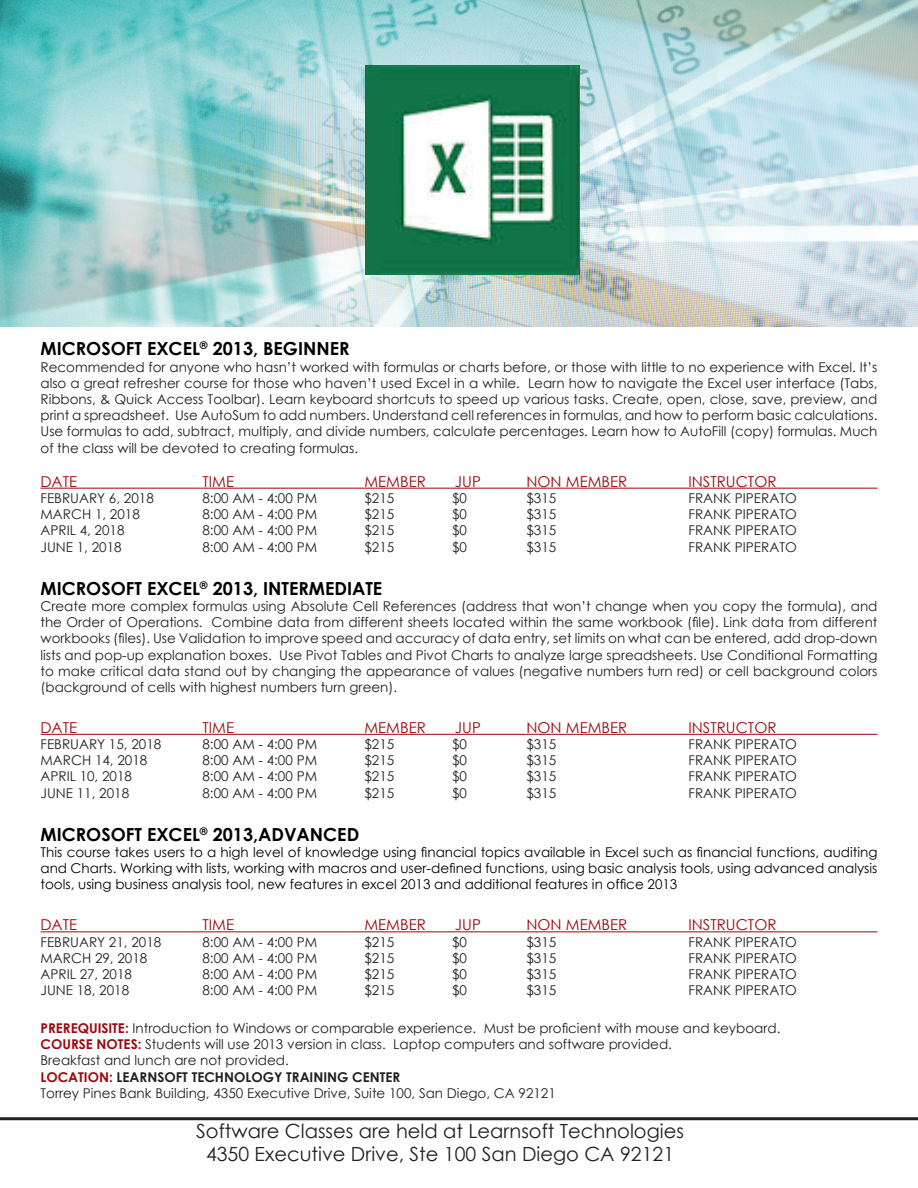
<style>
.page{position:relative;width:918px;height:1188px;background:#fff}
.page>*{position:absolute;margin:0;border:0;box-sizing:border-box;transform-origin:0 0}
.t1{font:19.5px/23.4px "Century Gothic";color:#231f20;text-align:center}
.t2{font:700 18px "Century Gothic";color:#000}
.t3{font:15px "Century Gothic";color:#9d070d}
.t4{font:13.5px/16.2px "Century Gothic";color:#231f20;text-align:justify}
.t5{font:13.5px/16.2px "Century Gothic";color:#000;text-align:justify}
.s1{font-weight:700;color:#9d070d}
.s2{font-weight:700}
</style>
<div class="page">
<hr style="left:0;top:1117px;width:918px;height:3px;background:#231f20">
<img style="left:0;top:0;width:918px;height:327px">
<hr style="left:40px;top:488px;width:838px;height:1px;background:#9d070d">
<hr style="left:40px;top:734px;width:838px;height:1px;background:#9d070d">
<hr style="left:40px;top:931px;width:838px;height:1px;background:#9d070d">
<img style="left:365px;top:65px;width:215px;height:210px">
<h2 class="t2" style="left:40px;top:335px;width:311px">MICROSOFT EXCEL<sup>®</sup> 2013, BEGINNER</h2>
<p class="t4" style="left:40px;top:358px;width:839px">Recommended for anyone who hasn’t worked with formulas or charts before, or those with little to no experience with Excel. It’s also a great refresher course for those who haven’t used Excel in a while. Learn how to navigate the Excel user interface (Tabs, Ribbons, &amp; Quick Access Toolbar). Learn keyboard shortcuts to speed up various tasks. Create, open, close, save, preview, and print a spreadsheet. Use AutoSum to add numbers. Understand cell references in formulas, and how to perform basic calculations.<br>Use formulas to add, subtract, multiply, and divide numbers, calculate percentages. Learn how to AutoFill (copy) formulas. Much of the class will be devoted to creating formulas.</p>
<p class="t3" style="left:40px;top:471px;width:38px">DATE</p>
<p class="t3" style="left:202px;top:471px;width:33px">TIME</p>
<p class="t3" style="left:364px;top:471px;width:63px">MEMBER</p>
<p class="t3" style="left:455px;top:471px;width:27px">JUP</p>
<p class="t3" style="left:526px;top:471px;width:102px">NON MEMBER</p>
<p class="t3" style="left:688px;top:471px;width:90px">INSTRUCTOR</p>
<p class="t4" style="left:40px;top:490px;width:115px">FEBRUARY 6, 2018</p>
<p class="t4" style="left:202px;top:490px;width:116px">8:00 AM - 4:00 PM</p>
<p class="t4" style="left:364px;top:490px;width:31px">$215</p>
<p class="t4" style="left:452px;top:490px;width:16px">$0</p>
<p class="t4" style="left:526px;top:490px;width:31px">$315</p>
<p class="t4" style="left:689px;top:490px;width:110px">FRANK PIPERATO</p>
<p class="t4" style="left:40px;top:506px;width:101px">MARCH 1, 2018</p>
<p class="t4" style="left:202px;top:506px;width:116px">8:00 AM - 4:00 PM</p>
<p class="t4" style="left:364px;top:506px;width:31px">$215</p>
<p class="t4" style="left:452px;top:506px;width:16px">$0</p>
<p class="t4" style="left:526px;top:506px;width:31px">$315</p>
<p class="t4" style="left:688px;top:506px;width:110px">FRANK PIPERATO</p>
<p class="t4" style="left:40px;top:522px;width:86px">APRIL 4, 2018</p>
<p class="t4" style="left:202px;top:522px;width:116px">8:00 AM - 4:00 PM</p>
<p class="t4" style="left:364px;top:522px;width:31px">$215</p>
<p class="t4" style="left:452px;top:522px;width:16px">$0</p>
<p class="t4" style="left:526px;top:522px;width:31px">$315</p>
<p class="t4" style="left:688px;top:522px;width:110px">FRANK PIPERATO</p>
<p class="t4" style="left:40px;top:538px;width:83px">JUNE 1, 2018</p>
<p class="t4" style="left:202px;top:538px;width:116px">8:00 AM - 4:00 PM</p>
<p class="t4" style="left:364px;top:538px;width:31px">$215</p>
<p class="t4" style="left:452px;top:538px;width:16px">$0</p>
<p class="t4" style="left:526px;top:538px;width:31px">$315</p>
<p class="t4" style="left:688px;top:538px;width:110px">FRANK PIPERATO</p>
<h2 class="t2" style="left:40px;top:575px;width:343px">MICROSOFT EXCEL<sup>®</sup> 2013, INTERMEDIATE</h2>
<p class="t4" style="left:40px;top:598px;width:839px">Create more complex formulas using Absolute Cell References (address that won’t change when you copy the formula), and the Order of Operations. Combine data from different sheets located within the same workbook (file). Link data from different workbooks (files). Use Validation to improve speed and accuracy of data entry, set limits on what can be entered, add drop-down lists and pop-up explanation boxes. Use Pivot Tables and Pivot Charts to analyze large spreadsheets. Use Conditional Formatting to make critical data stand out by changing the appearance of values (negative numbers turn red) or cell background colors (background of cells with highest numbers turn green).</p>
<p class="t3" style="left:40px;top:717px;width:38px">DATE</p>
<p class="t3" style="left:202px;top:717px;width:33px">TIME</p>
<p class="t3" style="left:364px;top:717px;width:63px">MEMBER</p>
<p class="t3" style="left:455px;top:717px;width:27px">JUP</p>
<p class="t3" style="left:526px;top:717px;width:102px">NON MEMBER</p>
<p class="t3" style="left:688px;top:717px;width:90px">INSTRUCTOR</p>
<p class="t4" style="left:40px;top:736px;width:122px">FEBRUARY 15, 2018</p>
<p class="t4" style="left:202px;top:736px;width:116px">8:00 AM - 4:00 PM</p>
<p class="t4" style="left:364px;top:736px;width:31px">$215</p>
<p class="t4" style="left:452px;top:736px;width:16px">$0</p>
<p class="t4" style="left:526px;top:736px;width:31px">$315</p>
<p class="t4" style="left:689px;top:736px;width:110px">FRANK PIPERATO</p>
<p class="t4" style="left:40px;top:752px;width:108px">MARCH 14, 2018</p>
<p class="t4" style="left:202px;top:752px;width:116px">8:00 AM - 4:00 PM</p>
<p class="t4" style="left:364px;top:752px;width:31px">$215</p>
<p class="t4" style="left:452px;top:752px;width:16px">$0</p>
<p class="t4" style="left:526px;top:752px;width:31px">$315</p>
<p class="t4" style="left:688px;top:752px;width:110px">FRANK PIPERATO</p>
<p class="t4" style="left:40px;top:768px;width:93px">APRIL 10, 2018</p>
<p class="t4" style="left:202px;top:768px;width:116px">8:00 AM - 4:00 PM</p>
<p class="t4" style="left:364px;top:768px;width:31px">$215</p>
<p class="t4" style="left:452px;top:768px;width:16px">$0</p>
<p class="t4" style="left:526px;top:768px;width:31px">$315</p>
<p class="t4" style="left:688px;top:768px;width:110px">FRANK PIPERATO</p>
<p class="t4" style="left:40px;top:784px;width:90px">JUNE 11, 2018</p>
<p class="t4" style="left:202px;top:784px;width:116px">8:00 AM - 4:00 PM</p>
<p class="t4" style="left:364px;top:784px;width:31px">$215</p>
<p class="t4" style="left:452px;top:784px;width:16px">$0</p>
<p class="t4" style="left:526px;top:784px;width:31px">$315</p>
<p class="t4" style="left:688px;top:784px;width:110px">FRANK PIPERATO</p>
<h2 class="t2" style="left:40px;top:821px;width:320px">MICROSOFT EXCEL<sup>®</sup> 2013,ADVANCED</h2>
<p class="t5" style="left:40px;top:844px;width:839px">This course takes users to a high level of knowledge using financial topics available in Excel such as financial functions, auditing and Charts. Working with lists, working with macros and user-defined functions, using basic analysis tools, using advanced analysis tools, using business analysis tool, new features in excel 2013 and additional features in office 2013</p>
<p class="t3" style="left:40px;top:915px;width:38px">DATE</p>
<p class="t3" style="left:202px;top:915px;width:33px">TIME</p>
<p class="t3" style="left:364px;top:915px;width:63px">MEMBER</p>
<p class="t3" style="left:455px;top:915px;width:27px">JUP</p>
<p class="t3" style="left:526px;top:915px;width:102px">NON MEMBER</p>
<p class="t3" style="left:688px;top:915px;width:90px">INSTRUCTOR</p>
<p class="t4" style="left:40px;top:933px;width:122px">FEBRUARY 21, 2018</p>
<p class="t4" style="left:202px;top:933px;width:116px">8:00 AM - 4:00 PM</p>
<p class="t4" style="left:364px;top:933px;width:31px">$215</p>
<p class="t4" style="left:452px;top:933px;width:16px">$0</p>
<p class="t4" style="left:526px;top:933px;width:31px">$315</p>
<p class="t4" style="left:689px;top:933px;width:110px">FRANK PIPERATO</p>
<p class="t4" style="left:40px;top:950px;width:108px">MARCH 29, 2018</p>
<p class="t4" style="left:202px;top:950px;width:116px">8:00 AM - 4:00 PM</p>
<p class="t4" style="left:364px;top:950px;width:31px">$215</p>
<p class="t4" style="left:452px;top:950px;width:16px">$0</p>
<p class="t4" style="left:526px;top:950px;width:31px">$315</p>
<p class="t4" style="left:688px;top:950px;width:110px">FRANK PIPERATO</p>
<p class="t4" style="left:40px;top:966px;width:93px">APRIL 27, 2018</p>
<p class="t4" style="left:202px;top:966px;width:116px">8:00 AM - 4:00 PM</p>
<p class="t4" style="left:364px;top:966px;width:31px">$215</p>
<p class="t4" style="left:452px;top:966px;width:16px">$0</p>
<p class="t4" style="left:526px;top:966px;width:31px">$315</p>
<p class="t4" style="left:688px;top:966px;width:110px">FRANK PIPERATO</p>
<p class="t4" style="left:40px;top:982px;width:90px">JUNE 18, 2018</p>
<p class="t4" style="left:202px;top:982px;width:116px">8:00 AM - 4:00 PM</p>
<p class="t4" style="left:364px;top:982px;width:31px">$215</p>
<p class="t4" style="left:452px;top:982px;width:16px">$0</p>
<p class="t4" style="left:526px;top:982px;width:31px">$315</p>
<p class="t4" style="left:688px;top:982px;width:110px">FRANK PIPERATO</p>
<p class="t4" style="left:40px;top:1020px;width:742px;text-align:left"><span class="s1">PREREQUISITE:</span> Introduction to Windows or comparable experience. Must be proficient with mouse and keyboard.<br><span class="s1">COURSE NOTES:</span> Students will use 2013 version in class. Laptop computers and software provided.<br>Breakfast and lunch are not provided.<br><span class="s1">LOCATION:</span> <span class="s2">LEARNSOFT TECHNOLOGY TRAINING CENTER<br></span>Torrey Pines Bank Building, 4350 Executive Drive, Suite 100, San Diego, CA 92121</p>
<h1 class="t1" style="left:196px;top:1119px;width:489px">Software Classes are held at Learnsoft Technologies<br>4350 Executive Drive, Ste 100 San Diego CA 92121</h1>
</div>
